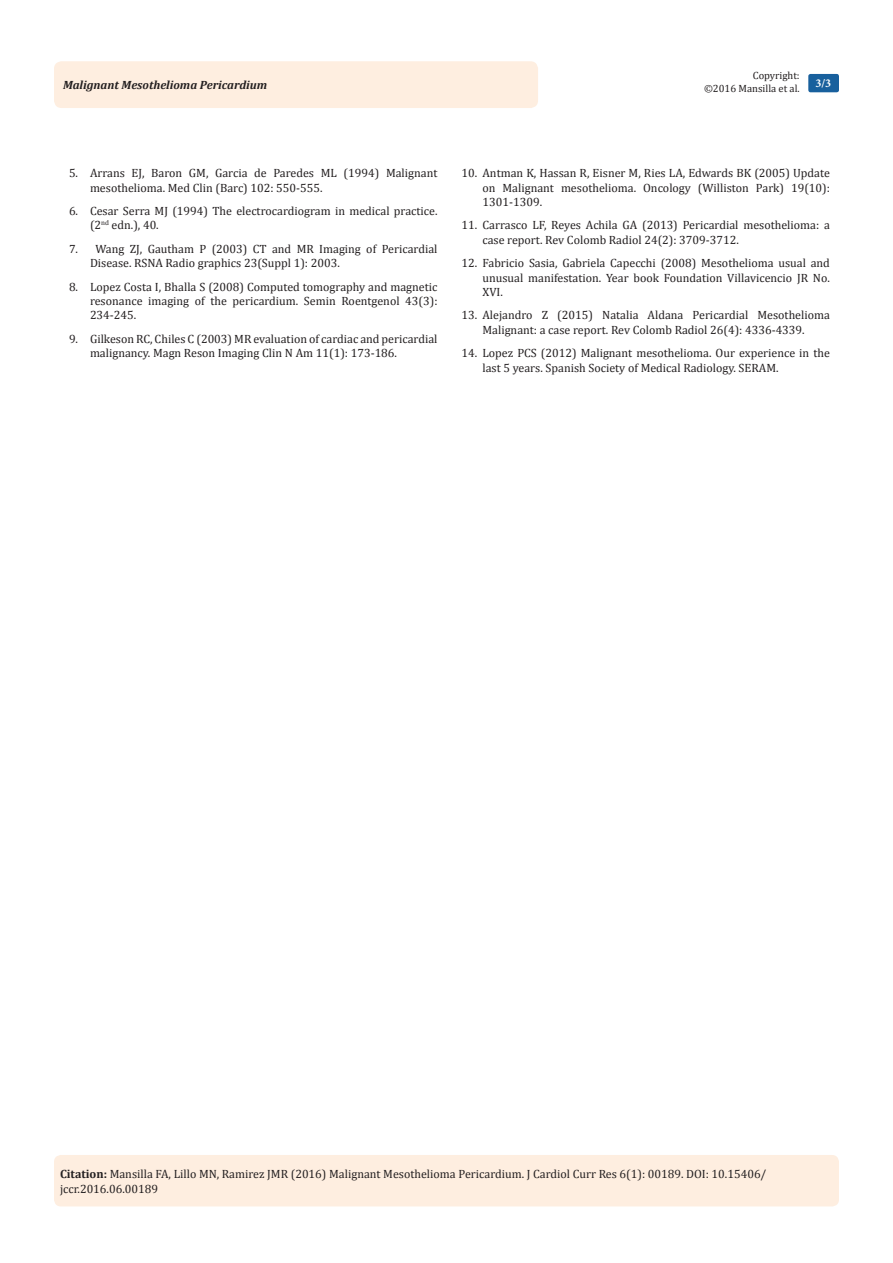
<style>
.page{position:relative;width:893px;height:1263px;background:#fff}
.page>*{position:absolute;margin:0;border:0;box-sizing:border-box;transform-origin:0 0}
.Citation{font:12px/14.4px "Cambria";color:#231f20}
.t1{font:italic 700 12px "Cambria";color:#231f20}
.t2{font:700 12px "Minion Pro";color:#fff}
.t3{font:10.5px/12.6px "Cambria";color:#231f20;text-align:right}
.s1{font-weight:700}
</style>
<div class="page">
<div style="left:54px;top:61px;width:484px;height:47px;background:#feeee0;border-radius:8px"></div>
<div style="left:808px;top:74px;width:31px;height:18px;background:#18609d;border-radius:2px"></div>
<div style="left:54px;top:1155px;width:785px;height:51px;background:#feeee0;border-radius:7px"></div>
<p class="t3" style="left:704px;top:69px;width:97px">Copyright:<br>©2016 Mansilla et al.</p>
<p class="t1" style="left:63px;top:77px;width:206px">Malignant Mesothelioma Pericardium</p>
<p class="t2" style="left:815px;top:75px;width:17px">3/3</p>
<p class="Citation" style="left:90px;top:166px;width:349px;text-indent:-21px">5. Arrans EJ, Baron GM, Garcia de Paredes ML (1994) Malignant mesothelioma. Med Clin (Barc) 102: 550-555.</p>
<p class="Citation" style="left:90px;top:204px;width:349px;text-indent:-21px">6. Cesar Serra MJ (1994) The electrocardiogram in medical practice. (2<sup>nd</sup> edn.), 40.</p>
<p class="Citation" style="left:90px;top:241px;width:349px;text-indent:-21px">7. Wang ZJ, Gautham P (2003) CT and MR Imaging of Pericardial<br>Disease. RSNA Radio graphics 23(Suppl 1): 2003.</p>
<p class="Citation" style="left:90px;top:279px;width:349px;text-align:justify;text-indent:-21px">8. Lopez Costa I, Bhalla S (2008) Computed tomography and magnetic resonance imaging of the pericardium. Semin Roentgenol 43(3):<br>234-245.</p>
<p class="Citation" style="left:90px;top:331px;width:349px;text-indent:-21px">9. Gilkeson RC, Chiles C (2003) MR evaluation of cardiac and pericardial malignancy. Magn Reson Imaging Clin N Am 11(1): 173-186.</p>
<p class="Citation" style="left:482px;top:166px;width:349px;text-align:justify;text-indent:-21px">10. Antman K, Hassan R, Eisner M, Ries LA, Edwards BK (2005) Update on Malignant mesothelioma. Oncology (Williston Park) 19(10):<br>1301-1309.</p>
<p class="Citation" style="left:482px;top:218px;width:349px;text-indent:-21px">11. Carrasco LF, Reyes Achila GA (2013) Pericardial mesothelioma: a case report. Rev Colomb Radiol 24(2): 3709-3712.</p>
<p class="Citation" style="left:482px;top:256px;width:349px;text-align:justify;text-indent:-21px">12. Fabricio Sasia, Gabriela Capecchi (2008) Mesothelioma usual and unusual manifestation. Year book Foundation Villavicencio JR No.<br>XVI.</p>
<p class="Citation" style="left:461px;top:308px;width:370px;text-align:center">13. Alejandro Z (2015) Natalia Aldana Pericardial Mesothelioma<br>Malignant: a case report. Rev Colomb Radiol 26(4): 4336-4339.</p>
<p class="Citation" style="left:482px;top:346px;width:349px;text-indent:-21px">14. Lopez PCS (2012) Malignant mesothelioma. Our experience in the last 5 years. Spanish Society of Medical Radiology. SERAM.</p>
<p class="Citation" style="left:60px;top:1167px;width:708px"><span class="s1">Citation:</span> Mansilla FA, Lillo MN, Ramirez JMR (2016) Malignant Mesothelioma Pericardium. J Cardiol Curr Res 6(1): 00189. DOI: 10.15406/ jccr.2016.06.00189</p>
</div>
